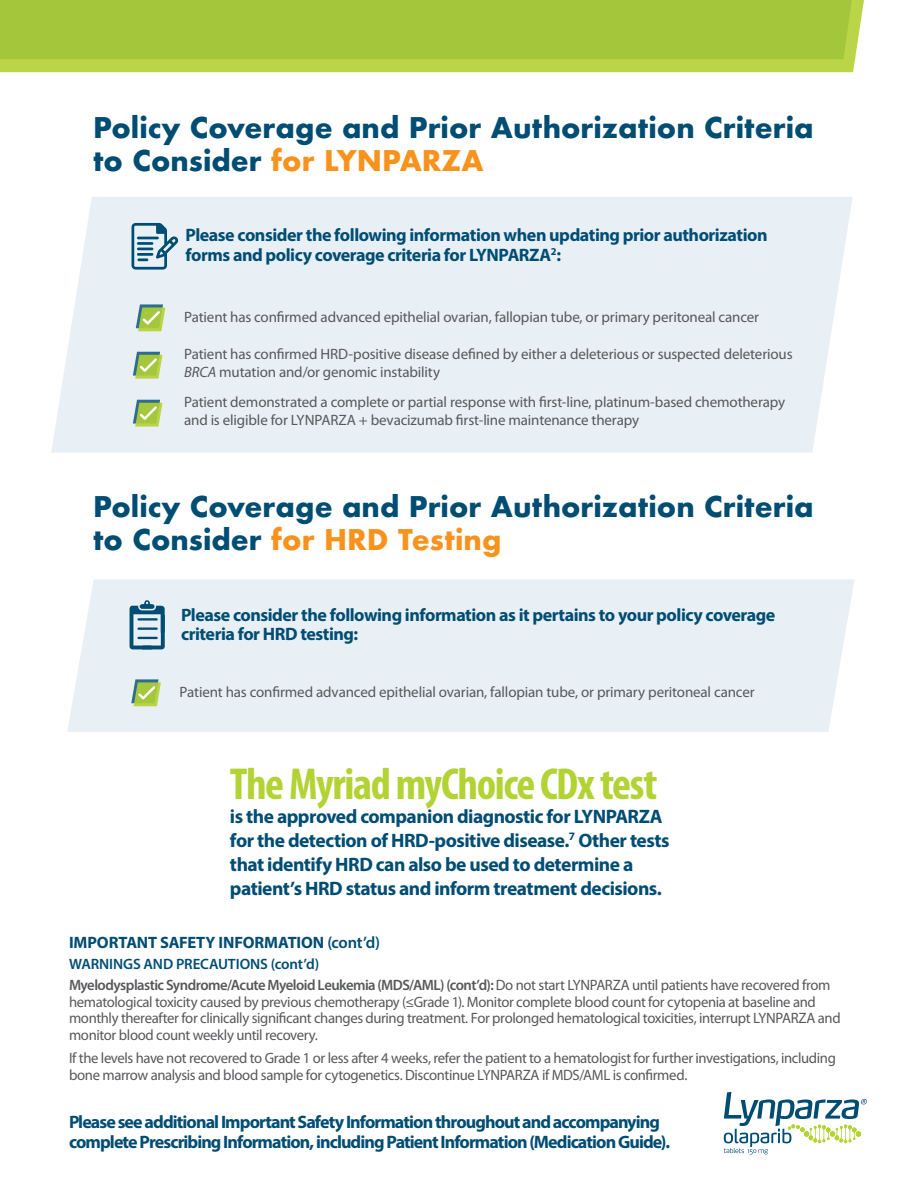
<style>
.page{position:relative;width:918px;height:1188px;background:#fff}
.page>*{position:absolute;margin:0;border:0;box-sizing:border-box;transform-origin:0 0}
.t1{font:700 condensed 45px "Myriad Pro";letter-spacing:-.03em;color:#b3d234}
.t2{font:700 27.75px/33px "Futura";color:#004d74}
.t3{font:700 19.5px/24px "Myriad Pro";letter-spacing:-.025em;color:#004d74}
.t4{font:700 18px/19.5px "Myriad Pro";letter-spacing:-.03em;color:#004d74}
.t5{font:700 18px/20.2px "Myriad Pro";letter-spacing:-.05em;color:#004d74}
.t6{font:700 16.5px "Myriad Pro";letter-spacing:-.005em;color:#004d74}
.t7{font:15px/16.5px "Myriad Pro";letter-spacing:-.02em;color:#57585a}
.t8{font:600 15px "Myriad Pro";letter-spacing:-.005em;color:#004d74}
.Disclaimer{font:10.5px "Myriad Pro";letter-spacing:.005em;color:#525759}
.s1{color:#f7931d}
.s2{font-style:italic}
.s3{font-weight:600}
</style>
<div class="page">
<svg style="left:0;top:0;width:864px;height:72px;background:#a7c93e"></svg>
<div style="left:67px;top:579px;width:787px;height:153px;background:#e8f0f5"></div>
<svg style="left:131px;top:679px;width:30px;height:27px"></svg>
<svg style="left:130px;top:600px;width:35px;height:49px;background:#7ca4b9"></svg>
<div style="left:51px;top:197px;width:802px;height:256px;background:#e8f0f5"></div>
<svg style="left:136px;top:304px;width:29px;height:27px"></svg>
<svg style="left:133px;top:352px;width:30px;height:27px"></svg>
<svg style="left:133px;top:400px;width:30px;height:27px"></svg>
<svg style="left:132px;top:223px;width:47px;height:47px;background:#95b5c6"></svg>
<svg style="left:724px;top:1092px;width:143px;height:63px"></svg>
<p class="t2" style="left:93px;top:111px;width:722px">Policy Coverage and Prior Authorization Criteria to Consider <span class="s1">for LYNPARZA</span></p>
<p class="t4" style="left:186px;top:225px;width:583px">Please consider the following information when updating prior authorization forms and policy coverage criteria for LYNPARZA<sup>2</sup>:</p>
<p class="t7" style="left:184px;top:309px;width:577px">Patient has confirmed advanced epithelial ovarian, fallopian tube, or primary peritoneal cancer</p>
<p class="t7" style="left:184px;top:345px;width:610px;line-height:18px">Patient has confirmed HRD-positive disease defined by either a deleterious or suspected deleterious<br><span class="s2">BRCA</span> mutation and/or genomic instability</p>
<p class="t7" style="left:184px;top:393px;width:603px;line-height:18px">Patient demonstrated a complete or partial response with first-line, platinum-based chemotherapy and is eligible for LYNPARZA + bevacizumab first-line maintenance therapy</p>
<p class="Disclaimer" style="left:74px;top:368px;width:200px">HRD=homologous recombination deficiency.</p>
<p class="t2" style="left:93px;top:490px;width:722px">Policy Coverage and Prior Authorization Criteria to Consider <span class="s1">for HRD Testing</span></p>
<p class="t4" style="left:181px;top:604px;width:596px">Please consider the following information as it pertains to your policy coverage criteria for HRD testing:</p>
<p class="t7" style="left:180px;top:684px;width:577px">Patient has confirmed advanced epithelial ovarian, fallopian tube, or primary peritoneal cancer</p>
<p class="t1" style="left:230px;top:759px;width:429px">The Myriad myChoice CDx test</p>
<p class="t3" style="left:230px;top:804px;width:441px">is the approved companion diagnostic for LYNPARZA for the detection of HRD-positive disease.<sup>7</sup> Other tests that identify HRD can also be used to determine a patient’s HRD status and inform treatment decisions.</p>
<p class="t6" style="left:69px;top:932px;width:313px">IMPORTANT SAFETY INFORMATION <span class="s3">(cont’d)</span></p>
<p class="t8" style="left:69px;top:955px;width:252px">WARNINGS AND PRECAUTIONS (cont’d)</p>
<p class="t7" style="left:69px;top:977px;width:773px"><span class="s3">Myelodysplastic Syndrome/Acute Myeloid Leukemia (MDS/AML) (cont’d):</span> Do not start LYNPARZA until patients have recovered from hematological toxicity caused by previous chemotherapy (≤Grade 1). Monitor complete blood count for cytopenia at baseline and monthly thereafter for clinically significant changes during treatment. For prolonged hematological toxicities, interrupt LYNPARZA and monitor blood count weekly until recovery.</p>
<p class="t7" style="left:69px;top:1050px;width:768px">If the levels have not recovered to Grade 1 or less after 4 weeks, refer the patient to a hematologist for further investigations, including bone marrow analysis and blood sample for cytogenetics. Discontinue LYNPARZA if MDS/AML is confirmed.</p>
<p class="t5" style="left:69px;top:1111px;width:603px">Please see additional Important Safety Information throughout and accompanying complete Prescribing Information, including Patient Information (Medication Guide).</p>
</div>
